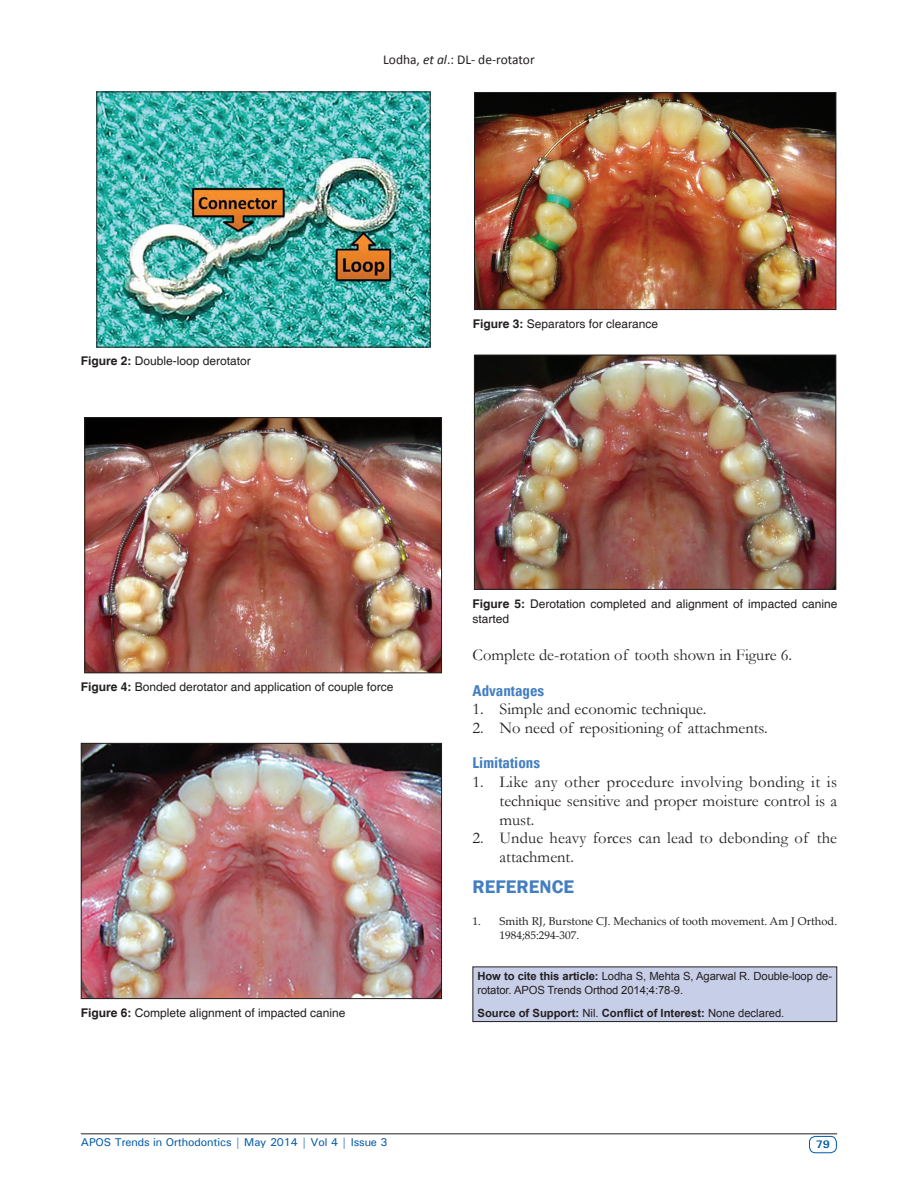
<style>
.page{position:relative;width:918px;height:1188px;background:#fff}
.page>*{position:absolute;margin:0;border:0;box-sizing:border-box;transform-origin:0 0}
.t1{font:600 18.75px "Franklin Gothic";color:#437ec1}
.t2{font:16.5px/18.8px "Garamond";color:#231f20;text-align:justify}
.t3{font:700 condensed 15px "Univers";color:#437ec1}
.t4{font:13.5px "Calibri";color:#231f20}
.t5{font:12px/15px "Helvetica";color:#231f20}
.t6{font:11.25px/14.2px "Arial";letter-spacing:-.01em;color:#231f20}
.t7{font:11.25px/14.4px "Palatino Linotype";color:#231f20}
.t8{font:700 11.25px "Arial";color:#231f20}
.t9{font:500 11.25px "Univers";letter-spacing:-.01em;color:#015aaa}
.t10{font:700 11.25px "Univers";color:#015aaa}
.s1{font-style:italic}
.s2{font-weight:700}
.s3{font-weight:400}
</style>
<div class="page">
<hr style="left:81px;top:1134px;width:756px;height:1px;background:#231f20">
<div style="left:809px;top:1136px;width:28px;height:17px;border:1px solid #015aaa;border-radius:6px"></div>
<div style="left:473px;top:967px;width:364px;height:55px;background:#c7cee8"></div>
<div style="left:472px;top:967px;width:365px;height:55px;border:1px solid #231f20"></div>
<img style="left:83px;top:745px;width:357px;height:252px">
<div style="left:81px;top:743px;width:361px;height:256px;border:1px solid #231f20"></div>
<img style="left:476px;top:94px;width:358px;height:214px">
<div style="left:474px;top:92px;width:362px;height:218px;border:1px solid #231f20"></div>
<img style="left:86px;top:419px;width:354px;height:252px">
<div style="left:84px;top:417px;width:358px;height:256px;border:1px solid #231f20"></div>
<img style="left:476px;top:357px;width:358px;height:231px">
<div style="left:474px;top:355px;width:362px;height:235px;border:1px solid #231f20"></div>
<img style="left:98px;top:94px;width:331px;height:252px">
<div style="left:96px;top:92px;width:335px;height:256px;border:1px solid #231f20"></div>
<p class="t4" style="left:383px;top:52px;width:153px">Lodha, <span class="s1">et al</span>.: DL- de-rotator</p>
<p class="t5" style="left:81px;top:354px;width:172px"><span class="s2">Figure 2:</span> Double-loop derotator</p>
<p class="t5" style="left:473px;top:316px;width:187px"><span class="s2">Figure 3:</span> Separators for clearance</p>
<p class="t5" style="left:81px;top:680px;width:314px"><span class="s2">Figure 4:</span> Bonded derotator and application of couple force</p>
<p class="t5" style="left:473px;top:596px;width:366px"><span class="s2">Figure 5:</span> Derotation completed and alignment of impacted canine started</p>
<p class="t2" style="left:473px;top:645px;width:321px">Complete de-rotation of tooth shown in Figure 6.</p>
<p class="t3" style="left:473px;top:681px;width:73px">Advantages</p>
<p class="t2" style="left:473px;top:699px;width:235px">1. Simple and economic technique.</p>
<p class="t2" style="left:473px;top:718px;width:297px">2. No need of repositioning of attachments.</p>
<p class="t3" style="left:473px;top:754px;width:69px">Limitations</p>
<p class="t2" style="left:500px;top:772px;width:339px;text-indent:-27px">1. Like any other procedure involving bonding it is technique sensitive and proper moisture control is a must.</p>
<p class="t2" style="left:500px;top:828px;width:339px;text-indent:-27px">2. Undue heavy forces can lead to debonding of the attachment.</p>
<p class="t1" style="left:473px;top:875px;width:25px">REFERENCE</p>
<p class="t7" style="left:500px;top:913px;width:339px;text-indent:-27px">1. Smith RJ, Burstone CJ. Mechanics of tooth movement. Am J Orthod.<br>1984;85:294-307.</p>
<p class="t6" style="left:478px;top:969px;width:356px"><span class="s2">How to cite this article:</span> Lodha S, Mehta S, Agarwal R. Double-loop de&shy;rotator. APOS Trends Orthod 2014;4:78-9.</p>
<p class="t5" style="left:81px;top:1006px;width:266px"><span class="s2">Figure 6:</span> Complete alignment of impacted canine</p>
<p class="t8" style="left:478px;top:1006px;width:308px">Source of Support: <span class="s3">Nil.</span> Conflict of Interest: <span class="s3">None declared.</span></p>
<p class="t9" style="left:81px;top:1135px;width:308px">APOS Trends in Orthodontics | May 2014 | Vol 4 | Issue 3</p>
<p class="t10" style="left:816px;top:1137px;width:16px">79</p>
</div>
